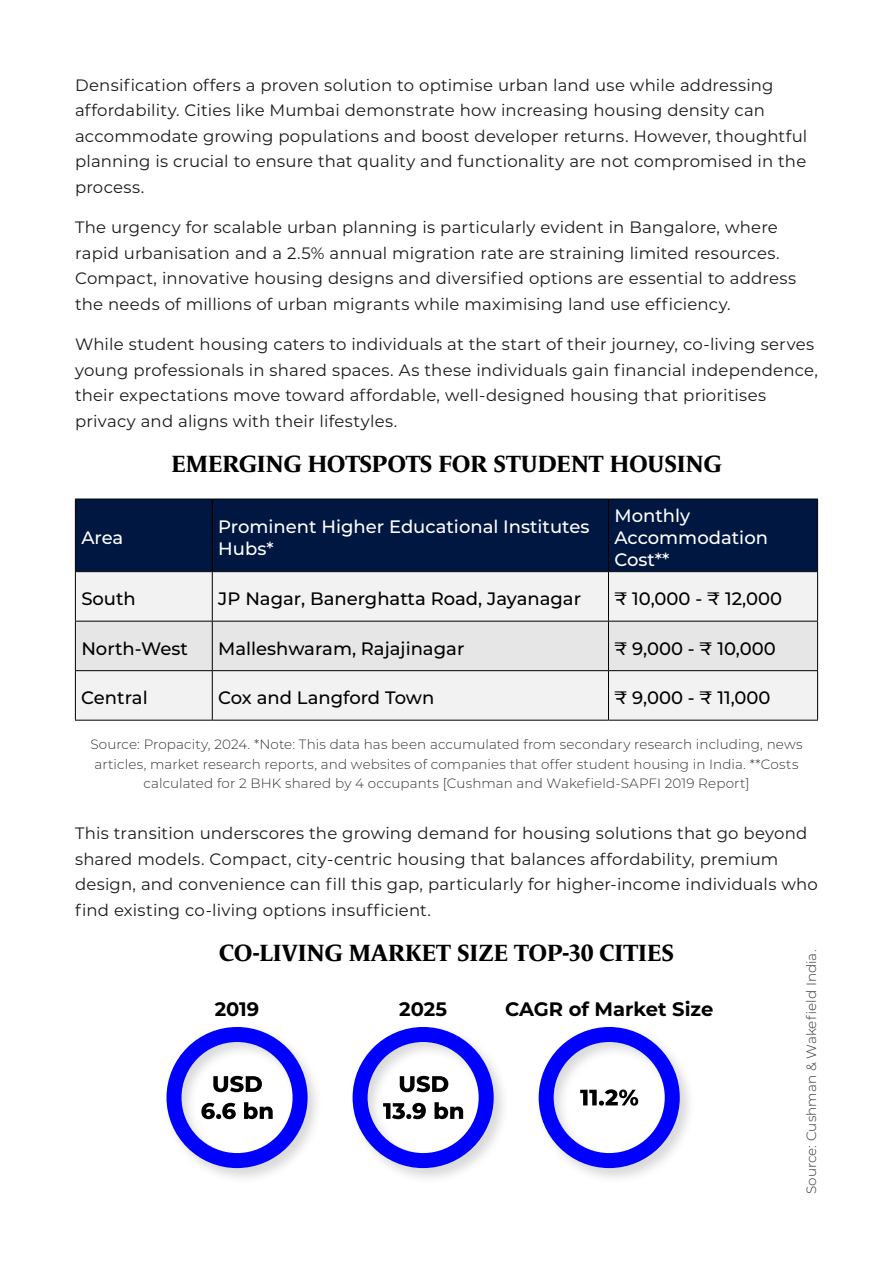
<style>
.page{position:relative;width:893px;height:1263px;background:#fff}
.page>*{position:absolute;margin:0;border:0;box-sizing:border-box;transform-origin:0 0}
.t1{font:700 24px "Le Monde Journal Std";color:#000}
.t2{font:700 19.5px "Montserrat";color:#000}
.t3{font:500 18px "Montserrat";color:#000}
.t4{font:500 18px/21.6px "Montserrat";color:#fff}
.t5{font:16.5px/25.5px "Montserrat";letter-spacing:.01em;color:#1a1a1a}
.t6{font:300 13.5px/19.5px "Montserrat";letter-spacing:.005em;color:#333;text-align:center}
</style>
<div class="page">
<div style="left:76px;top:500px;width:741px;height:71px;background:#001742"></div>
<div style="left:76px;top:572px;width:741px;height:148px;background:#f2f2f2"></div>
<div style="left:76px;top:622px;width:741px;height:48px;background:#e6e6e6"></div>
<hr style="left:212px;top:499px;width:1px;height:72px;background:#000">
<hr style="left:75px;top:499px;width:137px;height:1px;background:#000">
<hr style="left:75px;top:499px;width:1px;height:72px;background:#000">
<hr style="left:212px;top:499px;width:396px;height:1px;background:#000">
<hr style="left:75px;top:571px;width:137px;height:1px;background:#000">
<hr style="left:75px;top:572px;width:1px;height:49px;background:#000">
<hr style="left:608px;top:571px;width:210px;height:1px;background:#000">
<hr style="left:75px;top:621px;width:137px;height:1px;background:#000">
<hr style="left:75px;top:621px;width:1px;height:49px;background:#000">
<hr style="left:212px;top:621px;width:396px;height:1px;background:#000">
<hr style="left:608px;top:621px;width:210px;height:1px;background:#000">
<hr style="left:75px;top:670px;width:137px;height:1px;background:#000">
<hr style="left:75px;top:671px;width:1px;height:49px;background:#000">
<hr style="left:75px;top:720px;width:137px;height:1px;background:#000">
<hr style="left:212px;top:571px;width:396px;height:1px;background:#000">
<hr style="left:212px;top:572px;width:1px;height:49px;background:#000">
<hr style="left:212px;top:621px;width:1px;height:49px;background:#000">
<hr style="left:212px;top:670px;width:396px;height:1px;background:#000">
<hr style="left:212px;top:671px;width:1px;height:49px;background:#000">
<hr style="left:212px;top:720px;width:396px;height:1px;background:#000">
<hr style="left:608px;top:499px;width:210px;height:1px;background:#000">
<hr style="left:608px;top:499px;width:1px;height:72px;background:#000">
<hr style="left:817px;top:499px;width:1px;height:72px;background:#000">
<hr style="left:608px;top:572px;width:1px;height:49px;background:#000">
<hr style="left:817px;top:572px;width:1px;height:49px;background:#000">
<hr style="left:608px;top:621px;width:1px;height:49px;background:#000">
<hr style="left:817px;top:621px;width:1px;height:49px;background:#000">
<hr style="left:608px;top:670px;width:210px;height:1px;background:#000">
<hr style="left:608px;top:671px;width:1px;height:49px;background:#000">
<hr style="left:817px;top:671px;width:1px;height:49px;background:#000">
<hr style="left:608px;top:720px;width:210px;height:1px;background:#000">
<div style="left:349px;top:1023px;width:161px;height:161px;background:#000;opacity:.16"></div>
<div style="left:353px;top:1027px;width:141px;height:141px;border:15px solid #00f;border-radius:50%"></div>
<svg style="left:383px;top:1102px;width:80px;height:17px"></svg>
<svg style="left:400px;top:1076px;width:48px;height:16px"></svg>
<div style="left:163px;top:1023px;width:161px;height:161px;background:#000;opacity:.16"></div>
<div style="left:166px;top:1027px;width:142px;height:141px;border:15px solid #00f;border-radius:50%"></div>
<svg style="left:201px;top:1102px;width:72px;height:17px"></svg>
<svg style="left:213px;top:1076px;width:49px;height:16px"></svg>
<div style="left:535px;top:1023px;width:161px;height:161px;background:#000;opacity:.16"></div>
<div style="left:539px;top:1027px;width:141px;height:141px;border:15px solid #00f;border-radius:50%"></div>
<svg style="left:580px;top:1089px;width:58px;height:17px"></svg>
<p class="t5" style="left:75px;top:72px;width:734px">Densification offers a proven solution to optimise urban land use while addressing affordability. Cities like Mumbai demonstrate how increasing housing density can accommodate growing populations and boost developer returns. However, thoughtful planning is crucial to ensure that quality and functionality are not compromised in the process.</p>
<p class="t5" style="left:75px;top:214px;width:723px">The urgency for scalable urban planning is particularly evident in Bangalore, where rapid urbanisation and a 2.5% annual migration rate are straining limited resources.<br>Compact, innovative housing designs and diversified options are essential to address the needs of millions of urban migrants while maximising land use efficiency.</p>
<p class="t5" style="left:75px;top:331px;width:744px">While student housing caters to individuals at the start of their journey, co-living serves young professionals in shared spaces. As these individuals gain financial independence, their expectations move toward affordable, well-designed housing that prioritises privacy and aligns with their lifestyles.</p>
<h1 class="t1" style="left:171px;top:450px;width:552px">EMERGING HOTSPOTS FOR STUDENT HOUSING</h1>
<p class="t4" style="left:81px;top:526px;width:43px">Area</p>
<p class="t4" style="left:218px;top:515px;width:373px">Prominent Higher Educational Institutes<br>Hubs*</p>
<p class="t4" style="left:614px;top:504px;width:155px">Monthly<br>Accommodation<br>Cost**</p>
<p class="t3" style="left:81px;top:586px;width:56px">South</p>
<p class="t3" style="left:218px;top:586px;width:364px">JP Nagar, Banerghatta Road, Jayanagar</p>
<p class="t3" style="left:614px;top:586px;width:169px">₹ 10,000 - ₹ 12,000</p>
<p class="t3" style="left:81px;top:636px;width:108px">North-West</p>
<p class="t3" style="left:218px;top:636px;width:248px">Malleshwaram, Rajajinagar</p>
<p class="t3" style="left:614px;top:636px;width:163px">₹ 9,000 - ₹ 10,000</p>
<p class="t3" style="left:81px;top:685px;width:68px">Central</p>
<p class="t3" style="left:218px;top:685px;width:218px">Cox and Langford Town</p>
<p class="t3" style="left:614px;top:685px;width:158px">₹ 9,000 - ₹ 11,000</p>
<p class="t6" style="left:90px;top:734px;width:714px">Source: Propacity, 2024. *Note: This data has been accumulated from secondary research including, news articles, market research reports, and websites of companies that offer student housing in India. **Costs calculated for 2 BHK shared by 4 occupants [Cushman and Wakefield-SAPFI 2019 Report]</p>
<p class="t5" style="left:75px;top:820px;width:744px">This transition underscores the growing demand for housing solutions that go beyond shared models. Compact, city-centric housing that balances affordability, premium design, and convenience can fill this gap, particularly for higher-income individuals who find existing co-living options insufficient.</p>
<h1 class="t1" style="left:219px;top:939px;width:456px">CO-LIVING MARKET SIZE TOP-30 CITIES</h1>
<p class="t6" style="left:801px;top:1194px;width:246px;rotate:-90deg">Source: Cushman &amp; Wakefield India.</p>
<p class="t2" style="left:215px;top:995px;width:46px">2019</p>
<p class="t2" style="left:399px;top:995px;width:49px">2025</p>
<p class="t2" style="left:505px;top:995px;width:210px">CAGR of Market Size</p>
</div>
